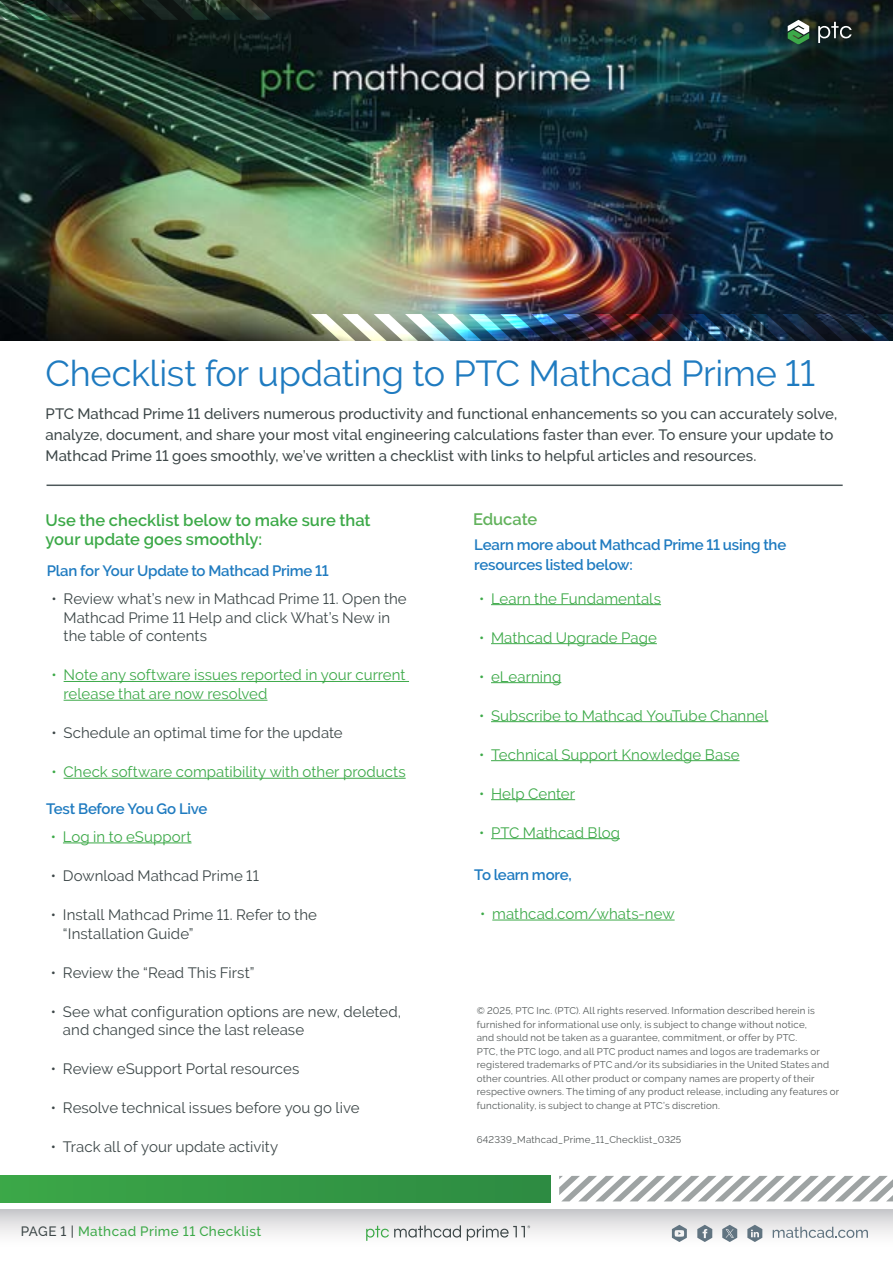
<style>
.page{position:relative;width:893px;height:1263px;background:#fff}
.page>*{position:absolute;margin:0;border:0;box-sizing:border-box;transform-origin:0 0}
.t1{font:36px "PTC Raleway";letter-spacing:-.01em;color:#1f7bc0}
.t2{font:600 16.5px/19.8px "PTC Raleway";color:#3ca948}
.t3{font:600 16.5px "PTC Raleway";letter-spacing:-.005em;color:#62b25c}
.t4{font:15px/18.8px "PTC Raleway";letter-spacing:.005em;color:#3d4748}
.t5{font:15px/18.8px "PTC Raleway";letter-spacing:.005em;color:#3ca948}
.t6{font:500 15px/21px "PTC Raleway";letter-spacing:.005em;color:#3d4748}
.t7{font:600 15px/20.2px "PTC Raleway";letter-spacing:-.015em;color:#1f7bc0}
.t8{font:500 13.5px "PTC Raleway";letter-spacing:.035em;color:#3ca948}
.t9{font:9.75px/13.5px "PTC Raleway";letter-spacing:.02em;color:#535858}
.s1{color:#3d4748}
</style>
<div class="page">
<div style="left:0;top:1210px;width:893px;height:41px;background:linear-gradient(to bottom,#cfcfd2,#fff)"></div>
<div style="left:0;top:1176px;width:550px;height:26px;background:linear-gradient(to right,#3ba748,#2d8b42)"></div>
<svg style="left:559px;top:1176px;width:334px;height:25px"></svg>
<svg style="left:366px;top:1225px;width:95px;height:15px"></svg>
<svg style="left:467px;top:1225px;width:63px;height:15px"></svg>
<svg style="left:697px;top:1225px;width:15px;height:17px"></svg>
<svg style="left:747px;top:1225px;width:15px;height:17px"></svg>
<svg style="left:672px;top:1225px;width:15px;height:17px"></svg>
<svg style="left:722px;top:1225px;width:15px;height:17px"></svg>
<svg style="left:773px;top:1227px;width:95px;height:11px"></svg>
<img style="left:0;top:0;width:893px;height:341px">
<img style="left:311px;top:314px;width:582px;height:27px">
<hr style="left:64px;top:681px;width:345px;height:1px;background:#3ca948">
<hr style="left:64px;top:700px;width:203px;height:1px;background:#3ca948">
<hr style="left:64px;top:778px;width:342px;height:1px;background:#3ca948">
<hr style="left:47px;top:484px;width:796px;height:2px;background:#4e585a">
<hr style="left:63px;top:842px;width:128px;height:1px;background:#3ca948">
<hr style="left:491px;top:604px;width:170px;height:1px;background:#3ca948">
<hr style="left:491px;top:643px;width:166px;height:1px;background:#3ca948">
<hr style="left:491px;top:682px;width:70px;height:1px;background:#3ca948">
<hr style="left:491px;top:721px;width:277px;height:1px;background:#3ca948">
<hr style="left:491px;top:760px;width:249px;height:1px;background:#3ca948">
<hr style="left:491px;top:799px;width:84px;height:1px;background:#3ca948">
<hr style="left:491px;top:838px;width:129px;height:1px;background:#3ca948">
<hr style="left:492px;top:920px;width:183px;height:1px;background:#3ca948">
<svg style="left:0;top:0;width:272px;height:20px;background:#1e2c22"></svg>
<svg style="left:753px;top:0;width:140px;height:103px;background:#0f2122"></svg>
<svg style="left:788px;top:20px;width:21px;height:24px"></svg>
<svg style="left:818px;top:22px;width:34px;height:21px"></svg>
<h1 class="t1" style="left:46px;top:352px;width:771px">Checklist for updating to PTC Mathcad Prime 11</h1>
<p class="t6" style="left:46px;top:403px;width:793px">PTC Mathcad Prime 11 delivers numerous productivity and functional enhancements so you can accurately solve, analyze, document, and share your most vital engineering calculations faster than ever. To ensure your update to<br>Mathcad Prime 11 goes smoothly, we’ve written a checklist with links to helpful articles and resources.</p>
<h2 class="t2" style="left:46px;top:510px;width:327px">Use the checklist below to make sure that your update goes smoothly:</h2>
<h3 class="t7" style="left:47px;top:560px;width:284px">Plan for Your Update to Mathcad Prime 11</h3>
<h3 class="t4" style="left:64px;top:589px;width:345px;text-indent:-12px">• Review what’s new in Mathcad Prime 11. Open the<br>Mathcad Prime 11 Help and click What’s New in the table of contents</h3>
<h3 class="t5" style="left:64px;top:666px;width:343px;text-indent:-12px">• Note any software issues reported in your current release that are now resolved</h3>
<h3 class="t4" style="left:52px;top:723px;width:293px">• Schedule an optimal time for the update</h3>
<h3 class="t5" style="left:52px;top:762px;width:356px">• Check software compatibility with other products</h3>
<h3 class="t7" style="left:46px;top:798px;width:163px">Test Before You Go Live</h3>
<h3 class="t5" style="left:51px;top:827px;width:142px">• Log in to eSupport</h3>
<h3 class="t4" style="left:51px;top:866px;width:209px">• Download Mathcad Prime 11</h3>
<h3 class="t4" style="left:63px;top:905px;width:256px;text-indent:-12px">• Install Mathcad Prime 11. Refer to the “Installation Guide”</h3>
<h3 class="t4" style="left:51px;top:963px;width:205px">• Review the “Read This First”</h3>
<h3 class="t4" style="left:63px;top:1002px;width:340px;text-indent:-12px">• See what configuration options are new, deleted, and changed since the last release</h3>
<h3 class="t4" style="left:51px;top:1059px;width:250px">• Review eSupport Portal resources</h3>
<h3 class="t4" style="left:51px;top:1098px;width:310px">• Resolve technical issues before you go live</h3>
<h3 class="t4" style="left:51px;top:1137px;width:229px">• Track all of your update activity</h3>
<h3 class="t8" style="left:21px;top:1223px;width:242px"><span class="s1">PAGE 1 |</span> Mathcad Prime 11 Checklist</h3>
<h2 class="t3" style="left:473px;top:510px;width:66px">Educate</h2>
<h3 class="t7" style="left:474px;top:534px;width:313px">Learn more about Mathcad Prime 11 using the resources listed below:</h3>
<h3 class="t5" style="left:479px;top:589px;width:183px">• Learn the Fundamentals</h3>
<h3 class="t5" style="left:479px;top:628px;width:179px">• Mathcad Upgrade Page</h3>
<h3 class="t5" style="left:479px;top:667px;width:84px">• eLearning</h3>
<h3 class="t5" style="left:479px;top:706px;width:291px">• Subscribe to Mathcad YouTube Channel</h3>
<h3 class="t5" style="left:479px;top:745px;width:262px">• Technical Support Knowledge Base</h3>
<h3 class="t5" style="left:479px;top:784px;width:98px">• Help Center</h3>
<h3 class="t5" style="left:479px;top:823px;width:142px">• PTC Mathcad Blog</h3>
<h3 class="t7" style="left:474px;top:864px;width:99px">To learn more,</h3>
<h3 class="t5" style="left:480px;top:904px;width:196px">• mathcad.com/whats-new</h3>
<p class="t9" style="left:477px;top:1004px;width:364px">© 2025, PTC Inc. (PTC). All rights reserved. Information described herein is furnished for informational use only, is subject to change without notice,<br>and should not be taken as a guarantee, commitment, or offer by PTC.<br>PTC, the PTC logo, and all PTC product names and logos are trademarks or registered trademarks of PTC and/or its subsidiaries in the United States and other countries. All other product or company names are property of their respective owners. The timing of any product release, including any features or functionality, is subject to change at PTC’s discretion.</p>
<p class="t9" style="left:477px;top:1132px;width:206px">642339_Mathcad_Prime_11_Checklist_0325</p>
</div>
